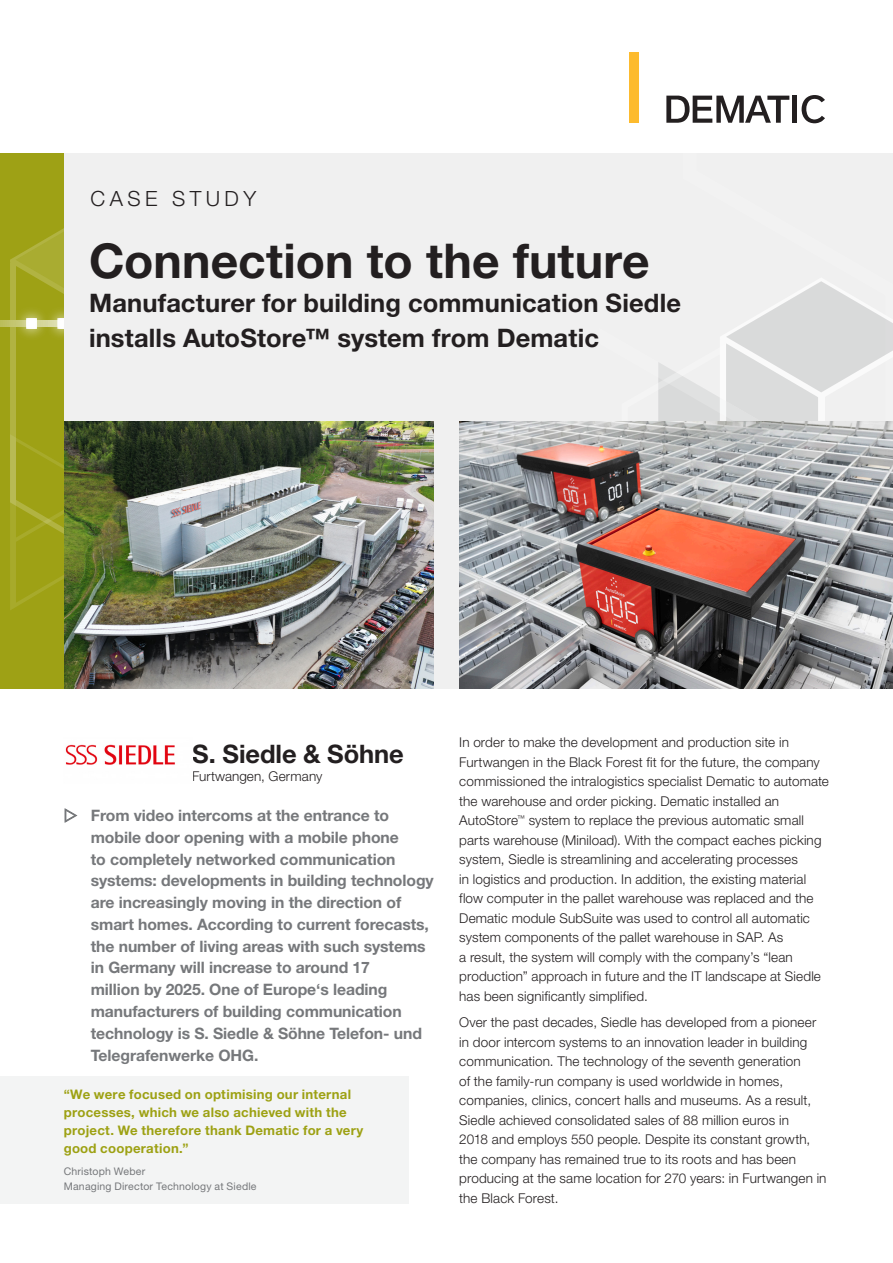
<style>
.page{position:relative;width:893px;height:1263px;background:#fff}
.page>*{position:absolute;margin:0;border:0;box-sizing:border-box;transform-origin:0 0}
.CS_Cover_Title{font:700 48px "Helvetica Neue LT Std";color:#231f20}
.CS_Cover_Title-2{font:700 25.5px/34.5px "Helvetica Neue LT Std";letter-spacing:.005em;color:#231f20}
.CS_Cover_Subtitle{font:700 25.5px "Helvetica Neue LT Std";letter-spacing:-.005em;color:#231f20}
.CS_Document_Type{font:300 21px "Helvetica Neue LT Std";letter-spacing:.21em;color:#231f20}
.t1{font:700 15.75px/21.8px "Helvetica Neue LT Std";letter-spacing:-.005em;color:#76787b}
.CS_Body{font:300 13.5px/19.5px "Helvetica Neue LT Std";letter-spacing:.01em;color:#231f20}
.CS_Cover_Subtitle-2{font:300 13.5px "Helvetica Neue LT Std";letter-spacing:.005em;color:#231f20}
.CS_Sidebar_Body{font:700 13.2px/18px "Helvetica Neue LT Std";letter-spacing:.02em;color:#9da113}
.CS_Sidebar_Quote_Aut{font:10.5px/15px "Helvetica Neue LT Std";letter-spacing:.015em;color:#76787b}
</style>
<div class="page">
<div style="left:0;top:153px;width:893px;height:378px;background:#f0f0f0"></div>
<svg style="left:658px;top:282px;width:235px;height:139px"></svg>
<div style="left:434px;top:508px;width:35px;height:181px;background:#f0f0f0"></div>
<img style="left:64px;top:421px;width:370px;height:268px">
<img style="left:459px;top:421px;width:434px;height:268px">
<img style="left:65px;top:744px;width:110px;height:21px">
<div style="left:0;top:1076px;width:408px;height:127px;background:#f3f4f4"></div>
<svg style="left:666px;top:96px;width:123px;height:27px"></svg>
<div style="left:792px;top:96px;width:5px;height:27px;background:#231f20"></div>
<svg style="left:801px;top:95px;width:24px;height:28px"></svg>
<div style="left:629px;top:53px;width:10px;height:70px;background:#fdbb2e"></div>
<div style="left:0;top:153px;width:64px;height:536px;background:#9ea115"></div>
<div style="left:0;top:320px;width:64px;height:7px;background:#bec062"></div>
<svg style="left:10px;top:228px;width:54px;height:382px"></svg>
<img style="left:10px;top:302px;width:43px;height:44px">
<div style="left:26px;top:318px;width:11px;height:11px;background:#fff"></div>
<p class="CS_Document_Type" style="left:91px;top:186px;width:167px">CASE STUDY</p>
<p class="CS_Cover_Title" style="left:89px;top:231px;width:562px">Connection to the future</p>
<p class="CS_Cover_Title-2" style="left:89px;top:286px;width:594px">Manufacturer for building communication Siedle installs AutoStore™ system from Dematic</p>
<p class="CS_Cover_Subtitle" style="left:192px;top:738px;width:213px">S. Siedle &amp; Söhne</p>
<p class="CS_Cover_Subtitle-2" style="left:192px;top:768px;width:132px">Furtwangen, Germany</p>
<p class="t1" style="left:91px;top:804px;width:344px">From video intercoms at the entrance to mobile door opening with a mobile phone<br>to completely networked communication systems: developments in building technology are increasingly moving in the direction of smart homes. According to current forecasts, the number of living areas with such systems in Germany will increase to around 17<br>million by 2025. One of Europe‘s leading manufacturers of building communication technology is S. Siedle &amp; Söhne Telefon- und Telegrafenwerke OHG.</p>
<p class="CS_Sidebar_Body" style="left:64px;top:1085px;width:301px">“We were focused on optimising our internal processes, which we also achieved with the project. We therefore thank Dematic for a very good cooperation.”</p>
<p class="CS_Sidebar_Quote_Aut" style="left:64px;top:1163px;width:194px">Christoph Weber<br>Managing Director Technology at Siedle</p>
<p class="CS_Body" style="left:459px;top:732px;width:371px">In order to make the development and production site in Furtwangen in the Black Forest fit for the future, the company commissioned the intralogistics specialist Dematic to automate the warehouse and order picking. Dematic installed an AutoStore<sup>™</sup> system to replace the previous automatic small parts warehouse (Miniload). With the compact eaches picking system, Siedle is streamlining and accelerating processes<br>in logistics and production. In addition, the existing material flow computer in the pallet warehouse was replaced and the Dematic module SubSuite was used to control all automatic system components of the pallet warehouse in SAP. As<br>a result, the system will comply with the company’s “lean production” approach in future and the IT landscape at Siedle has been significantly simplified.</p>
<p class="CS_Body" style="left:459px;top:1012px;width:369px">Over the past decades, Siedle has developed from a pioneer in door intercom systems to an innovation leader in building communication. The technology of the seventh generation<br>of the family-run company is used worldwide in homes, companies, clinics, concert halls and museums. As a result, Siedle achieved consolidated sales of 88 million euros in<br>2018 and employs 550 people. Despite its constant growth, the company has remained true to its roots and has been producing at the same location for 270 years: in Furtwangen in the Black Forest.</p>
</div>
